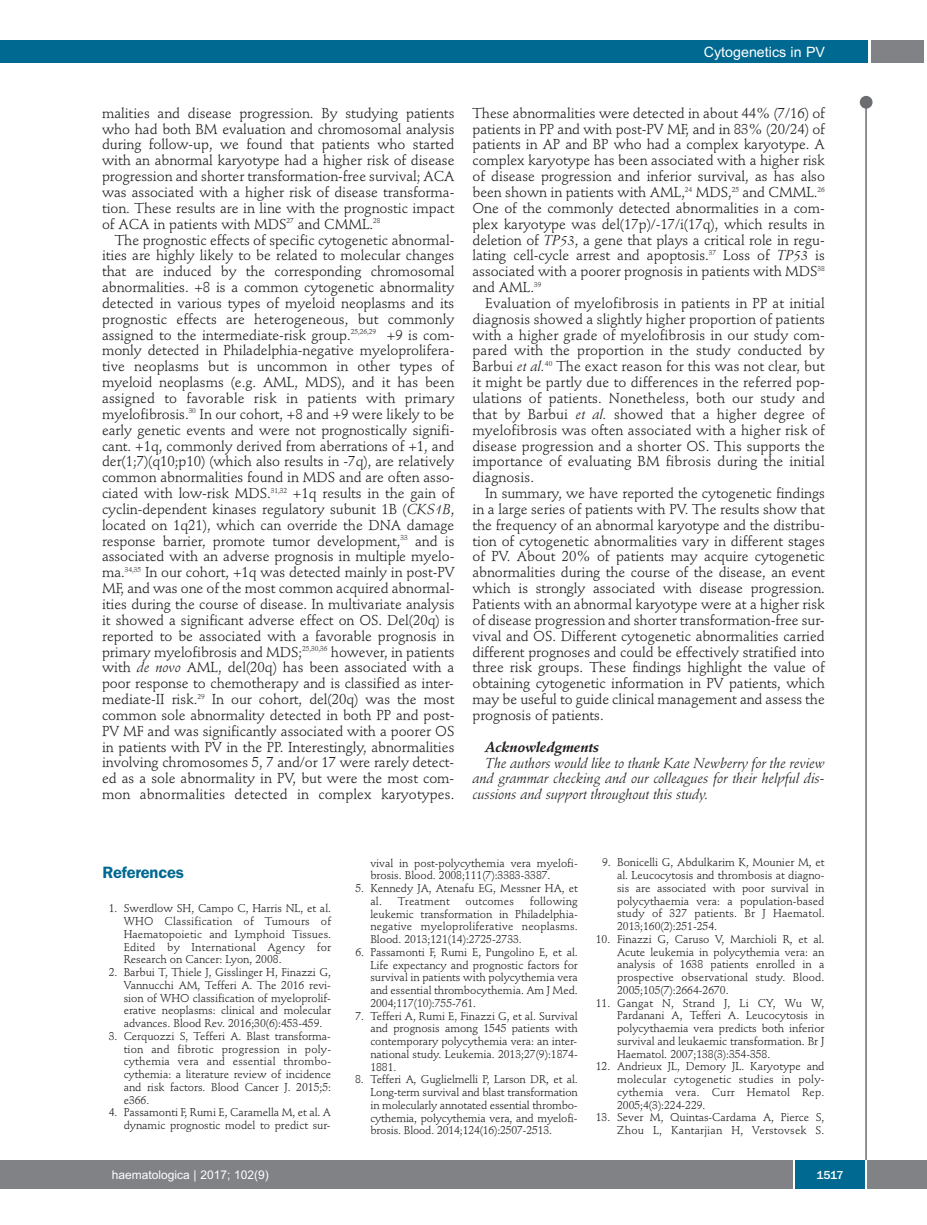
<style>
.page{position:relative;width:927px;height:1225px;background:#fff}
.page>*{position:absolute;margin:0;border:0;box-sizing:border-box;transform-origin:0 0}
.t1{font:600 16.5px "Franklin Gothic";letter-spacing:-.01em;color:#006991}
.t2{font:14.25px/15.9px "Stempel Schneidler";letter-spacing:-.005em;color:#231f20;text-align:justify}
.t3{font:italic 14.25px/15.9px "Stempel Schneidler";letter-spacing:-.005em;color:#231f20;text-align:justify}
.t4{font:14.25px "Arial";color:#fff}
.t5{font:italic 700 14.25px "Stempel Schneidler";letter-spacing:-.005em;color:#231f20}
.t6{font:12px "Arial";color:#fff}
.t7{font:500 12px "Franklin Gothic";color:#fff}
.t8{font:11.25px/12.8px "Stempel Schneidler";letter-spacing:-.005em;color:#231f20;text-align:justify}
.t9{font:11.25px "Stempel Schneidler";letter-spacing:.015em;color:#231f20}
.s1{font-style:italic}
</style>
<div class="page">
<div style="left:860px;top:96px;width:12px;height:13px;background:#6c6d70;border-radius:50%"></div>
<hr style="left:865px;top:98px;width:2px;height:1062px;background:#6c6d70">
<div style="left:871px;top:40px;width:52px;height:22px;background:#808285"></div>
<div style="left:18px;top:40px;width:849px;height:22px;background:#006991"></div>
<div style="left:17px;top:1160px;width:910px;height:28px;background:#808285"></div>
<div style="left:795px;top:1160px;width:70px;height:28px;background:#006991"></div>
<hr style="left:793px;top:1160px;width:2px;height:28px;background:#fff">
<hr style="left:865px;top:1160px;width:2px;height:28px;background:#fff">
<div style="left:0;top:40px;width:19px;height:22px;background:#006991"></div>
<div style="left:0;top:1160px;width:18px;height:28px;background:#808285"></div>
<p class="t4" style="left:704px;top:44px;width:123px">Cytogenetics in PV</p>
<p class="t2" style="left:102px;top:106px;width:354px">malities and disease progression. By studying patients who had both BM evaluation and chromosomal analysis during follow-up, we found that patients who started with an abnormal karyotype had a higher risk of disease progression and shorter transformation-free survival; ACA was associated with a higher risk of disease transforma&shy;tion. These results are in line with the prognostic impact of ACA in patients with MDS<sup>27</sup> and CMML.<sup>28</sup></p>
<p class="t2" style="left:102px;top:233px;width:354px;text-indent:13px">The prognostic effects of specific cytogenetic abnormal&shy;ities are highly likely to be related to molecular changes that are induced by the corresponding chromosomal abnormalities. +8 is a common cytogenetic abnormality detected in various types of myeloid neoplasms and its prognostic effects are heterogeneous, but commonly assigned to the intermediate-risk group.<sup>25,26,29</sup> +9 is com&shy;monly detected in Philadelphia-negative myeloprolifera&shy;tive neoplasms but is uncommon in other types of myeloid neoplasms (e.g. AML, MDS), and it has been assigned to favorable risk in patients with primary myelofibrosis.<sup>30</sup> In our cohort, +8 and +9 were likely to be early genetic events and were not prognostically signifi&shy;cant. +1q, commonly derived from aberrations of +1, and der(1;7)(q10;p10) (which also results in -7q), are relatively common abnormalities found in MDS and are often asso&shy;ciated with low-risk MDS.<sup>31,32</sup> +1q results in the gain of cyclin-dependent kinases regulatory subunit 1B (<span class="s1">CKS1B</span>, located on 1q21), which can override the DNA damage response barrier, promote tumor development,<sup>33</sup> and is associated with an adverse prognosis in multiple myelo&shy;ma.<sup>34,35</sup> In our cohort, +1q was detected mainly in post-PV MF, and was one of the most common acquired abnormal&shy;ities during the course of disease. In multivariate analysis it showed a significant adverse effect on OS. Del(20q) is reported to be associated with a favorable prognosis in primary myelofibrosis and MDS;<sup>25,30,36</sup> however, in patients with <span class="s1">de novo</span> AML, del(20q) has been associated with a poor response to chemotherapy and is classified as inter&shy;mediate-II risk.<sup>29</sup> In our cohort, del(20q) was the most common sole abnormality detected in both PP and post-PV MF and was significantly associated with a poorer OS in patients with PV in the PP. Interestingly, abnormalities involving chromosomes 5, 7 and/or 17 were rarely detect&shy;ed as a sole abnormality in PV, but were the most com&shy;mon abnormalities detected in complex karyotypes.</p>
<p class="t2" style="left:472px;top:106px;width:354px">These abnormalities were detected in about 44% (7/16) of patients in PP and with post-PV MF, and in 83% (20/24) of patients in AP and BP who had a complex karyotype. A complex karyotype has been associated with a higher risk of disease progression and inferior survival, as has also been shown in patients with AML,<sup>24</sup> MDS,<sup>25</sup> and CMML.<sup>26<br></sup>One of the commonly detected abnormalities in a com&shy;plex karyotype was del(17p)/-17/i(17q), which results in deletion of <span class="s1">TP53</span>, a gene that plays a critical role in regu&shy;lating cell-cycle arrest and apoptosis.<sup>37</sup> Loss of <span class="s1">TP53</span> is associated with a poorer prognosis in patients with MDS<sup>38 </sup>and AML.<sup>39</sup></p>
<p class="t2" style="left:472px;top:296px;width:354px;text-indent:13px">Evaluation of myelofibrosis in patients in PP at initial diagnosis showed a slightly higher proportion of patients with a higher grade of myelofibrosis in our study com&shy;pared with the proportion in the study conducted by Barbui <span class="s1">et al.</span><sup>40</sup> The exact reason for this was not clear, but it might be partly due to differences in the referred pop&shy;ulations of patients. Nonetheless, both our study and that by Barbui <span class="s1">et al.</span> showed that a higher degree of myelofibrosis was often associated with a higher risk of disease progression and a shorter OS. This supports the importance of evaluating BM fibrosis during the initial diagnosis.</p>
<p class="t2" style="left:472px;top:486px;width:354px;text-indent:13px">In summary, we have reported the cytogenetic findings in a large series of patients with PV. The results show that the frequency of an abnormal karyotype and the distribu&shy;tion of cytogenetic abnormalities vary in different stages of PV. About 20% of patients may acquire cytogenetic abnormalities during the course of the disease, an event which is strongly associated with disease progression.<br>Patients with an abnormal karyotype were at a higher risk of disease progression and shorter transformation-free sur&shy;vival and OS. Different cytogenetic abnormalities carried different prognoses and could be effectively stratified into three risk groups. These findings highlight the value of obtaining cytogenetic information in PV patients, which may be useful to guide clinical management and assess the prognosis of patients.</p>
<p class="t5" style="left:485px;top:741px;width:116px">Acknowledgments</p>
<p class="t3" style="left:472px;top:756px;width:354px;text-indent:13px">The authors would like to thank Kate Newberry for the review and grammar checking and our colleagues for their helpful dis&shy;cussions and support throughout this study.</p>
<p class="t1" style="left:102px;top:867px;width:83px">References</p>
<p class="t8" style="left:124px;top:903px;width:209px;text-indent:-15px">1. Swerdlow SH, Campo C, Harris NL, et al.<br>WHO Classification of Tumours of Haematopoietic and Lymphoid Tissues.<br>Edited by International Agency for Research on Cancer: Lyon, 2008.</p>
<p class="t8" style="left:124px;top:967px;width:209px;text-indent:-15px">2. Barbui T, Thiele J, Gisslinger H, Finazzi G, Vannucchi AM, Tefferi A. The 2016 revi&shy;sion of WHO classification of myeloprolif&shy;erative neoplasms: clinical and molecular advances. Blood Rev. 2016;30(6):453-459.</p>
<p class="t8" style="left:124px;top:1030px;width:209px;text-indent:-15px">3. Cerquozzi S, Tefferi A. Blast transforma&shy;tion and fibrotic progression in poly&shy;cythemia vera and essential thrombo&shy;cythemia: a literature review of incidence and risk factors. Blood Cancer J. 2015;5: e366.</p>
<p class="t8" style="left:109px;top:1107px;width:224px;text-align:right">4. Passamonti F, Rumi E, Caramella M, et al. A dynamic prognostic model to predict sur-</p>
<p class="t8" style="left:370px;top:857px;width:209px">vival in post-polycythemia vera myelofi&shy;brosis. Blood. 2008;111(7):3383-3387.</p>
<p class="t8" style="left:370px;top:883px;width:209px;text-indent:-15px">5. Kennedy JA, Atenafu EG, Messner HA, et al. Treatment</p>
<p class="t8" style="left:370px;top:895px;width:209px;text-indent:159px">following leukemic transformation in Philadelphia&shy;negative myeloproliferative neoplasms.<br>Blood. 2013;121(14):2725-2733.</p>
<p class="t8" style="left:370px;top:946px;width:209px;text-indent:-15px">6. Passamonti F, Rumi E, Pungolino E, et al.<br>Life expectancy and prognostic factors for survival in patients with polycythemia vera and essential thrombocythemia. Am J Med.<br>2004;117(10):755-761.</p>
<p class="t8" style="left:370px;top:1010px;width:209px;text-indent:-15px">7. Tefferi A, Rumi E, Finazzi G, et al. Survival and prognosis among 1545 patients with contemporary polycythemia vera: an inter&shy;national study. Leukemia. 2013;27(9):1874- 1881.</p>
<p class="t8" style="left:370px;top:1074px;width:209px;text-indent:-15px">8. Tefferi A, Guglielmelli P, Larson DR, et al.<br>Long-term survival and blast transformation in molecularly annotated essential thrombo&shy;cythemia, polycythemia vera, and myelofi&shy;brosis. Blood. 2014;124(16):2507-2513.</p>
<p class="t9" style="left:466px;top:896px;width:50px">outcomes</p>
<p class="t8" style="left:617px;top:857px;width:209px;text-indent:-15px">9. Bonicelli G, Abdulkarim K, Mounier M, et al. Leucocytosis and thrombosis at diagno&shy;sis are associated with poor survival in polycythaemia vera: a population-based study of 327 patients. Br J Haematol.<br>2013;160(2):251-254.</p>
<p class="t8" style="left:617px;top:933px;width:209px;text-indent:-21px">10. Finazzi G, Caruso V, Marchioli R, et al.<br>Acute leukemia in polycythemia vera: an analysis of 1638 patients enrolled in a prospective observational study. Blood.<br>2005;105(7):2664-2670.</p>
<p class="t8" style="left:617px;top:997px;width:209px;text-indent:-21px">11. Gangat N, Strand J, Li CY, Wu W, Pardanani A, Tefferi A. Leucocytosis in polycythaemia vera predicts both inferior survival and leukaemic transformation. Br J Haematol. 2007;138(3):354-358.</p>
<p class="t8" style="left:617px;top:1061px;width:209px;text-indent:-21px">12. Andrieux JL, Demory JL. Karyotype and molecular cytogenetic studies in poly&shy;cythemia vera. Curr Hematol Rep.<br>2005;4(3):224-229.</p>
<p class="t8" style="left:596px;top:1112px;width:230px;text-align:right">13. Sever M, Quintas-Cardama A, Pierce S,<br>Zhou L, Kantarjian H, Verstovsek S.</p>
<p class="t6" style="left:112px;top:1167px;width:158px">haematologica | 2017; 102(9)</p>
<p class="t7" style="left:816px;top:1167px;width:29px">1517</p>
</div>
